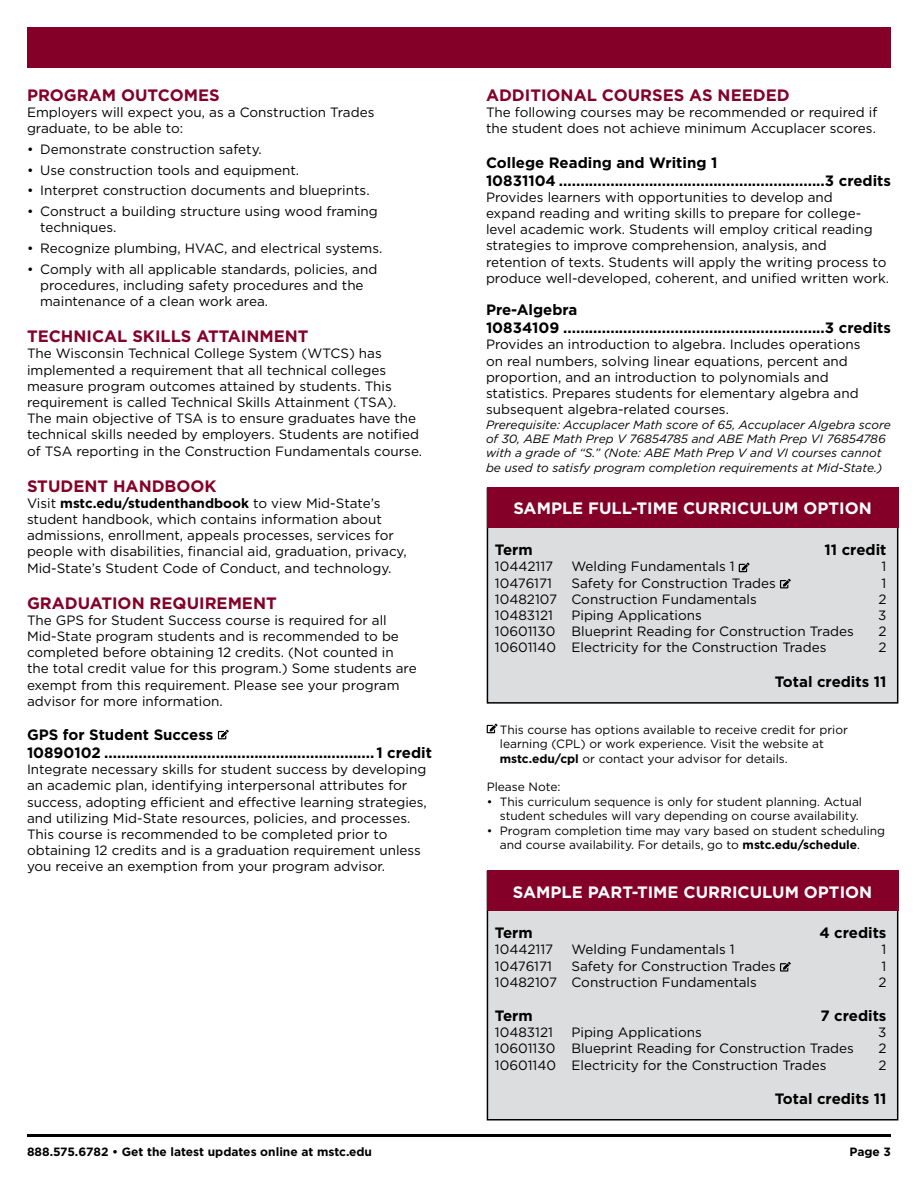
<style>
.page{position:relative;width:918px;height:1188px;background:#fff}
.page>*{position:absolute;margin:0;border:0;box-sizing:border-box;transform-origin:0 0}
.Copy_Head{font:700 16.5px "Gotham";color:#840029}
.Copy_Head_White{font:700 16.5px "Gotham";color:#fff}
.Program_Course_Bold{font:700 15px "Gotham";color:#000}
.Curriculum_Bold{font:700 15px "Gotham";color:#000}
.Program_Course_Head{font:700 15px "Gotham";color:#000}
.Program_Course{font:13.5px/16.2px "Gotham";color:#000}
.Copy{font:13.5px/16.2px "Gotham";color:#000}
.Curriculum_Text{font:13.5px "Gotham";color:#000}
.Bullet_Copy{font:13.5px/16.2px "Gotham";color:#000}
.Curriculum_Note_Text{font:12px/14.4px "Gotham";color:#000}
.Program_Course_Itali{font:italic 12px/14.4px "Gotham";color:#000}
.Copy_Bold_8pt{font:700 12px "Gotham";color:#000}
.s1{font-weight:700}
</style>
<div class="page">
<div style="left:27px;top:27px;width:864px;height:41px;background:#840029"></div>
<hr style="left:27px;top:1134px;width:864px;height:3px;background:#000">
<svg style="left:218px;top:730px;width:11px;height:9px"></svg>
<div style="left:487px;top:488px;width:411px;height:215px;background:#dcddde"></div>
<svg style="left:739px;top:563px;width:11px;height:9px"></svg>
<svg style="left:780px;top:579px;width:11px;height:9px"></svg>
<div style="left:487px;top:488px;width:411px;height:216px;border:2px solid #000"></div>
<div style="left:487px;top:488px;width:411px;height:40px;background:#840029"></div>
<div style="left:487px;top:872px;width:411px;height:248px;background:#dcddde"></div>
<svg style="left:780px;top:962px;width:11px;height:10px"></svg>
<div style="left:487px;top:871px;width:411px;height:249px;border:2px solid #000"></div>
<div style="left:487px;top:871px;width:411px;height:40px;background:#840029"></div>
<svg style="left:487px;top:724px;width:11px;height:9px"></svg>
<p class="Copy_Head" style="left:27px;top:84px;width:194px">PROGRAM OUTCOMES</p>
<p class="Copy" style="left:27px;top:104px;width:349px">Employers will expect you, as a Construction Trades graduate, to be able to:</p>
<p class="Bullet_Copy" style="left:27px;top:141px;width:236px">• Demonstrate construction safety.</p>
<p class="Bullet_Copy" style="left:27px;top:162px;width:274px">• Use construction tools and equipment.</p>
<p class="Bullet_Copy" style="left:27px;top:182px;width:344px">• Interpret construction documents and blueprints.</p>
<p class="Bullet_Copy" style="left:40px;top:203px;width:339px;text-indent:-13px">• Construct a building structure using wood framing techniques.</p>
<p class="Bullet_Copy" style="left:27px;top:240px;width:357px">• Recognize plumbing, HVAC, and electrical systems.</p>
<p class="Bullet_Copy" style="left:40px;top:261px;width:339px;text-indent:-13px">• Comply with all applicable standards, policies, and procedures, including safety procedures and the maintenance of a clean work area.</p>
<p class="Copy_Head" style="left:27px;top:325px;width:283px">TECHNICAL SKILLS ATTAINMENT</p>
<p class="Copy" style="left:27px;top:345px;width:397px">The Wisconsin Technical College System (WTCS) has implemented a requirement that all technical colleges measure program outcomes attained by students. This requirement is called Technical Skills Attainment (TSA).<br>The main objective of TSA is to ensure graduates have the technical skills needed by employers. Students are notified of TSA reporting in the Construction Fundamentals course.</p>
<p class="Copy_Head" style="left:27px;top:475px;width:191px">STUDENT HANDBOOK</p>
<p class="Copy" style="left:27px;top:495px;width:381px">Visit <span class="s1">mstc.edu/studenthandbook</span> to view Mid-State’s student handbook, which contains information about admissions, enrollment, appeals processes, services for people with disabilities, financial aid, graduation, privacy, Mid-State’s Student Code of Conduct, and technology.</p>
<p class="Copy_Head" style="left:27px;top:592px;width:251px">GRADUATION REQUIREMENT</p>
<p class="Copy" style="left:27px;top:612px;width:391px">The GPS for Student Success course is required for all Mid-State program students and is recommended to be completed before obtaining 12 credits. (Not counted in the total credit value for this program.) Some students are exempt from this requirement. Please see your program advisor for more information.</p>
<p class="Program_Course_Head" style="left:27px;top:725px;width:188px">GPS for Student Success</p>
<p class="Program_Course_Bold" style="left:27px;top:743px;width:407px">10890102 ............................................................... 1 credit</p>
<p class="Program_Course" style="left:27px;top:761px;width:401px">Integrate necessary skills for student success by developing an academic plan, identifying interpersonal attributes for success, adopting efficient and effective learning strategies, and utilizing Mid-State resources, policies, and processes.<br>This course is recommended to be completed prior to obtaining 12 credits and is a graduation requirement unless you receive an exemption from your program advisor.</p>
<p class="Copy_Head" style="left:486px;top:84px;width:305px">ADDITIONAL COURSES AS NEEDED</p>
<p class="Program_Course" style="left:486px;top:104px;width:393px">The following courses may be recommended or required if the student does not achieve minimum Accuplacer scores.</p>
<p class="Program_Course_Bold" style="left:486px;top:152px;width:233px">College Reading and Writing 1</p>
<p class="Program_Course_Bold" style="left:486px;top:170px;width:407px">10831104 ..............................................................3 credits</p>
<p class="Program_Course" style="left:486px;top:189px;width:405px">Provides learners with opportunities to develop and<br>expand reading and writing skills to prepare for college&shy;level academic work. Students will employ critical reading strategies to improve comprehension, analysis, and retention of texts. Students will apply the writing process to produce well-developed, coherent, and unified written work.</p>
<p class="Program_Course_Head" style="left:486px;top:300px;width:93px">Pre-Algebra</p>
<p class="Program_Course_Bold" style="left:486px;top:318px;width:407px">10834109 .............................................................3 credits</p>
<p class="Program_Course" style="left:486px;top:336px;width:376px">Provides an introduction to algebra. Includes operations on real numbers, solving linear equations, percent and proportion, and an introduction to polynomials and statistics. Prepares students for elementary algebra and subsequent algebra-related courses.</p>
<p class="Program_Course_Itali" style="left:486px;top:417px;width:407px">Prerequisite: Accuplacer Math score of 65, Accuplacer Algebra score of 30, ABE Math Prep V 76854785 and ABE Math Prep VI 76854786 with a grade of “S.” (Note: ABE Math Prep V and VI courses cannot be used to satisfy program completion requirements at Mid-State.)</p>
<p class="Copy_Head_White" style="left:513px;top:498px;width:360px">SAMPLE FULL-TIME CURRICULUM OPTION</p>
<p class="Curriculum_Bold" style="left:495px;top:540px;width:39px">Term</p>
<p class="Curriculum_Bold" style="left:825px;top:540px;width:63px">11 credit</p>
<p class="Curriculum_Text" style="left:495px;top:558px;width:60px">10442117</p>
<p class="Curriculum_Text" style="left:571px;top:558px;width:165px">Welding Fundamentals 1</p>
<p class="Curriculum_Text" style="left:882px;top:558px;width:6px">1</p>
<p class="Curriculum_Text" style="left:495px;top:574px;width:59px">10476171</p>
<p class="Curriculum_Text" style="left:571px;top:574px;width:206px">Safety for Construction Trades</p>
<p class="Curriculum_Text" style="left:882px;top:574px;width:6px">1</p>
<p class="Curriculum_Text" style="left:495px;top:590px;width:263px">10482107 Construction Fundamentals</p>
<p class="Curriculum_Text" style="left:878px;top:590px;width:10px">2</p>
<p class="Curriculum_Text" style="left:495px;top:607px;width:60px">10483121</p>
<p class="Curriculum_Text" style="left:571px;top:607px;width:132px">Piping Applications</p>
<p class="Curriculum_Text" style="left:878px;top:607px;width:10px">3</p>
<p class="Curriculum_Text" style="left:495px;top:623px;width:360px">10601130 Blueprint Reading for Construction Trades</p>
<p class="Curriculum_Text" style="left:878px;top:623px;width:10px">2</p>
<p class="Curriculum_Text" style="left:495px;top:639px;width:333px">10601140 Electricity for the Construction Trades</p>
<p class="Curriculum_Text" style="left:878px;top:639px;width:10px">2</p>
<p class="Curriculum_Bold" style="left:775px;top:671px;width:113px">Total credits 11</p>
<p class="Curriculum_Note_Text" style="left:500px;top:722px;width:350px">This course has options available to receive credit for prior learning (CPL) or work experience. Visit the website at <span class="s1">mstc.edu/cpl</span> or contact your advisor for details.</p>
<p class="Curriculum_Note_Text" style="left:487px;top:780px;width:75px">Please Note:</p>
<p class="Curriculum_Note_Text" style="left:487px;top:794px;width:377px;text-align:right">• This curriculum sequence is only for student planning. Actual student schedules will vary depending on course availability.</p>
<p class="Curriculum_Note_Text" style="left:500px;top:823px;width:387px;text-indent:-13px">• Program completion time may vary based on student scheduling and course availability. For details, go to <span class="s1">mstc.edu/schedule</span>.</p>
<p class="Copy_Head_White" style="left:513px;top:881px;width:361px">SAMPLE PART-TIME CURRICULUM OPTION</p>
<p class="Curriculum_Bold" style="left:495px;top:923px;width:39px">Term</p>
<p class="Curriculum_Bold" style="left:819px;top:923px;width:69px">4 credits</p>
<p class="Curriculum_Text" style="left:495px;top:941px;width:60px">10442117</p>
<p class="Curriculum_Text" style="left:571px;top:941px;width:165px">Welding Fundamentals 1</p>
<p class="Curriculum_Text" style="left:882px;top:941px;width:6px">1</p>
<p class="Curriculum_Text" style="left:495px;top:957px;width:59px">10476171</p>
<p class="Curriculum_Text" style="left:571px;top:957px;width:206px">Safety for Construction Trades</p>
<p class="Curriculum_Text" style="left:882px;top:957px;width:6px">1</p>
<p class="Curriculum_Text" style="left:495px;top:973px;width:263px">10482107 Construction Fundamentals</p>
<p class="Curriculum_Text" style="left:878px;top:973px;width:10px">2</p>
<p class="Curriculum_Bold" style="left:495px;top:1006px;width:39px">Term</p>
<p class="Curriculum_Bold" style="left:820px;top:1006px;width:67px">7 credits</p>
<p class="Curriculum_Text" style="left:495px;top:1024px;width:60px">10483121</p>
<p class="Curriculum_Text" style="left:571px;top:1024px;width:132px">Piping Applications</p>
<p class="Curriculum_Text" style="left:878px;top:1024px;width:10px">3</p>
<p class="Curriculum_Text" style="left:495px;top:1040px;width:360px">10601130 Blueprint Reading for Construction Trades</p>
<p class="Curriculum_Text" style="left:878px;top:1040px;width:10px">2</p>
<p class="Curriculum_Text" style="left:495px;top:1056px;width:333px">10601140 Electricity for the Construction Trades</p>
<p class="Curriculum_Text" style="left:878px;top:1056px;width:10px">2</p>
<p class="Curriculum_Bold" style="left:775px;top:1089px;width:113px">Total credits 11</p>
<p class="Copy_Bold_8pt" style="left:27px;top:1143px;width:347px">888.575.6782 • Get the latest updates online at mstc.edu</p>
<p class="Copy_Bold_8pt" style="left:849px;top:1143px;width:43px">Page 3</p>
</div>
